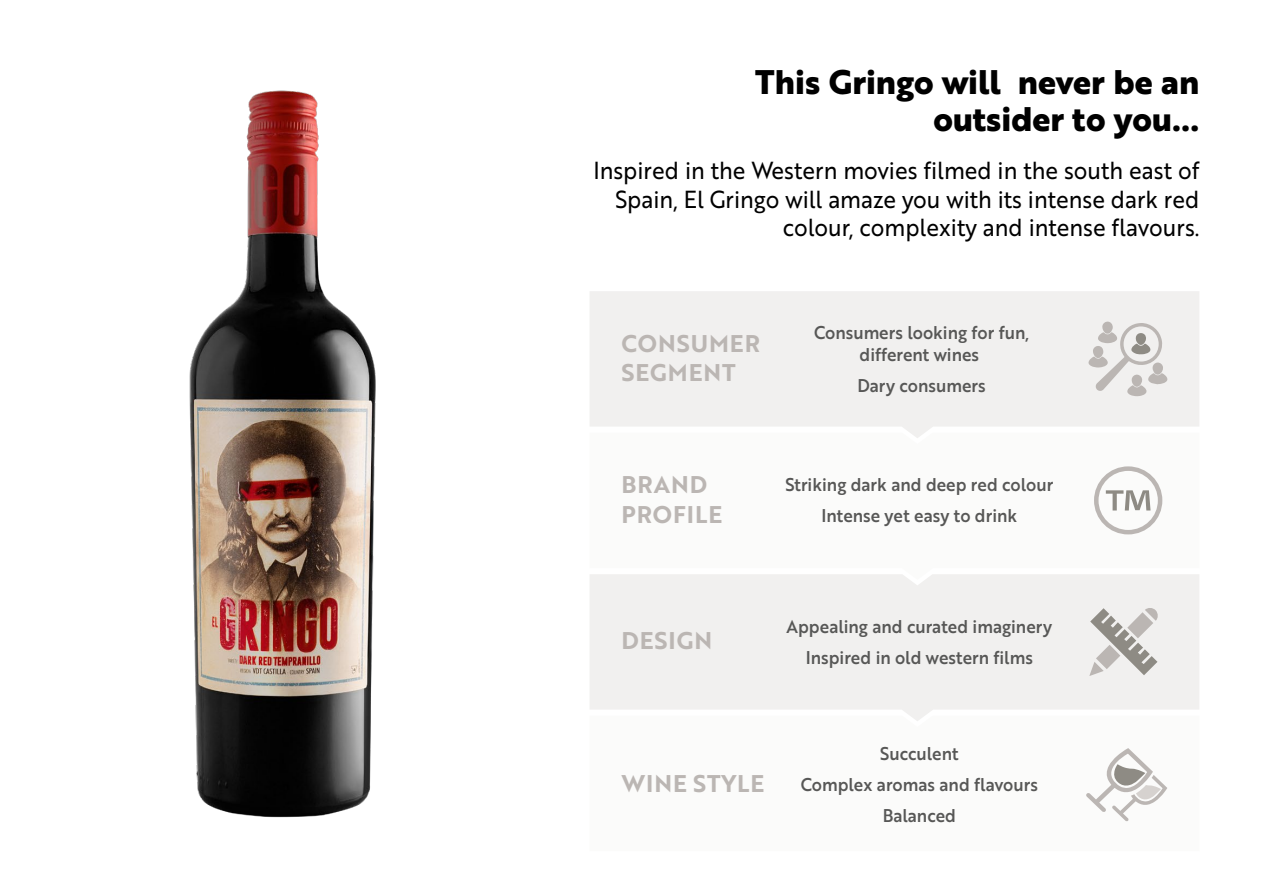
<style>
.page{position:relative;width:1263px;height:893px;background:#fff}
.page>*{position:absolute;margin:0;border:0;box-sizing:border-box;transform-origin:0 0}
.t1{font:700 33.15px/37px "Brother 1816 Extra";color:#000;text-align:right}
.t2{font:24px/28.5px "Brother 1816 Regular";color:#000;text-align:right;scale:.93 1}
.t3{font:23.55px/29.4px "Brother 1816 Bold";letter-spacing:.04em;color:#bbb6b3}
.t4{font:18px/31px "Brother 1816 Medium";color:#575756;text-align:center;scale:.94 1}
</style>
<div class="page">
<div style="left:590px;top:291px;width:609px;height:142px;background:#f1f0ef"></div>
<svg style="left:911px;top:433px;width:252px;height:102px"></svg>
<div style="left:590px;top:574px;width:609px;height:142px;background:#f1f0ef"></div>
<svg style="left:1088px;top:321px;width:80px;height:75px"></svg>
<svg style="left:1089px;top:607px;width:69px;height:69px"></svg>
<svg style="left:1106px;top:490px;width:44px;height:20px"></svg>
<div style="left:1094px;top:466px;width:68px;height:68px;border:4px solid #bbb6b3;border-radius:50%"></div>
<svg style="left:1086px;top:748px;width:81px;height:73px"></svg>
<img style="left:189px;top:90px;width:187px;height:728px">
<h1 class="t1" style="left:755px;top:62px;width:446px">This Gringo will never be an outsider to you…</h1>
<h2 class="t2" style="left:593px;top:155px;width:653px">Inspired in the Western movies filmed in the south east of<br>Spain, El Gringo will amaze you with its intense dark red colour, complexity and intense flavours.</h2>
<h3 class="t3" style="left:621px;top:328px;width:140px">CONSUMER<br>SEGMENT</h3>
<p class="t4" style="left:814px;top:320px;width:230px;line-height:22.5px">Consumers looking for fun, different wines</p>
<p class="t4" style="left:857px;top:369px;width:138px">Dary consumers</p>
<h3 class="t3" style="left:621px;top:469px;width:102px">BRAND<br>PROFILE</h3>
<p class="t4" style="left:785px;top:469px;width:286px">Striking dark and deep red colour<br>Intense yet easy to drink</p>
<h3 class="t3" style="left:621px;top:625px;width:92px">DESIGN</h3>
<p class="t4" style="left:787px;top:610px;width:284px">Appealing and curated imaginery<br>Inspired in old western films</p>
<h3 class="t3" style="left:621px;top:768px;width:145px">WINE STYLE</h3>
<p class="t4" style="left:801px;top:737px;width:254px">Succulent<br>Complex aromas and flavours<br>Balanced</p>
</div>
